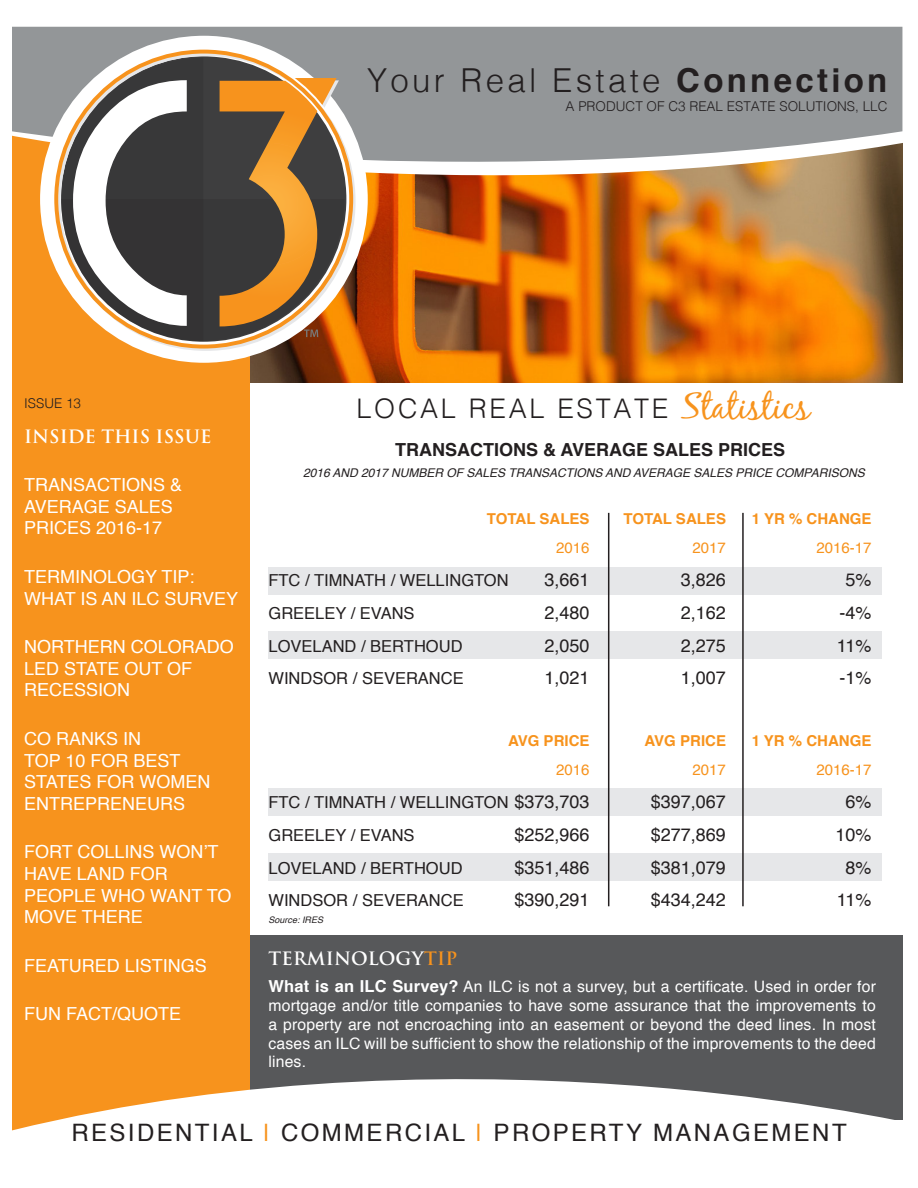
<style>
.page{position:relative;width:918px;height:1188px;background:#fff}
.page>*{position:absolute;margin:0;border:0;box-sizing:border-box;transform-origin:0 0}
.t1{font:300 33px "Helvetica";letter-spacing:.1em;color:#231f20}
.t2{font:300 27px "Helvetica";letter-spacing:.1em;color:#231f20}
.t3{font:24px "Helvetica";letter-spacing:.1em;color:#231f20}
.t4{font:18px/21.6px "Helvetica";color:#fff}
.t5{font:18px "Helvetica";color:#231f20}
.t6{font:700 18px "Helvetica";color:#231f20}
.t7{font:700 18px "Trajan Pro";color:#fff}
.t8{font:16.5px "Helvetica";color:#231f20}
.t9{font:15.75px/18.9px "Helvetica";letter-spacing:.01em;color:#fff;text-align:justify}
.t10{font:700 15px "Helvetica";color:#f7931d}
.t11{font:15px "Helvetica";color:#f7931d}
.t12{font:300 13.5px "Helvetica";color:#231f20}
.t13{font:italic 12px "Helvetica";color:#231f20}
.t14{font:italic 9px "Helvetica";color:#231f20}
.s1{font-weight:700}
.s2{font-family:"Black Jack";font-weight:400;font-size:36px;color:#f7931d}
.s3{font-size:18px}
.s4{color:#f7931d}
.s5{font-weight:700;font-size:16.5px}
</style>
<div class="page">
<div style="left:268px;top:567px;width:614px;height:27px;background:#e6e7e9"></div>
<div style="left:268px;top:788px;width:614px;height:27px;background:#e6e7e9"></div>
<div style="left:268px;top:632px;width:614px;height:27px;background:#e6e7e9"></div>
<div style="left:268px;top:853px;width:614px;height:27px;background:#e6e7e9"></div>
<div style="left:12px;top:935px;width:891px;height:185px;background:#57585a"></div>
<img style="left:249px;top:225px;width:653px;height:157px">
<div style="left:12px;top:117px;width:237px;height:1031px;background:#f7931d"></div>
<svg style="left:12px;top:26px;width:891px;height:199px;background:#ba7234"></svg>
<svg style="left:12px;top:27px;width:890px;height:173px;background:#a2988c"></svg>
<div style="left:40px;top:36px;width:328px;height:327px;border:32px solid #fff;border-radius:50%"></div>
<svg style="left:61px;top:58px;width:284px;height:283px;background:#8f7b64"></svg>
<svg style="left:12px;top:1015px;width:882px;height:133px"></svg>
<hr style="left:608px;top:513px;width:1px;height:393px;background:#231f20">
<hr style="left:742px;top:513px;width:2px;height:393px;background:#231f20">
<p class="t1" style="left:367px;top:52px;width:522px">Your Real Estate <span class="s1">Connection</span></p>
<p class="t12" style="left:566px;top:95px;width:323px">A PRODUCT OF C3 REAL ESTATE SOLUTIONS, LLC</p>
<p class="t12" style="left:24px;top:392px;width:59px">ISSUE 13</p>
<p class="t7" style="left:24px;top:425px;width:189px">INSIDE THIS ISSUE</p>
<p class="t4" style="left:24px;top:475px;width:160px">TRANSACTIONS &amp;<br>AVERAGE SALES<br>PRICES 2016-17</p>
<p class="t4" style="left:24px;top:566px;width:216px">TERMINOLOGY TIP:<br>WHAT IS AN ILC SURVEY</p>
<p class="t4" style="left:24px;top:637px;width:211px">NORTHERN COLORADO<br>LED STATE OUT OF<br>RECESSION</p>
<p class="t4" style="left:24px;top:728px;width:188px">CO RANKS IN<br>TOP 10 FOR BEST<br>STATES FOR WOMEN<br>ENTREPRENEURS</p>
<p class="t4" style="left:24px;top:842px;width:209px">FORT COLLINS WON’T<br>HAVE LAND FOR<br>PEOPLE WHO WANT TO<br>MOVE THERE</p>
<p class="t4" style="left:24px;top:955px;width:184px">FEATURED LISTINGS</p>
<p class="t4" style="left:24px;top:1004px;width:159px">FUN FACT/QUOTE</p>
<p class="t2" style="left:357px;top:385px;width:455px">LOCAL REAL ESTATE <span class="s2">Statistics</span></p>
<p class="t6" style="left:395px;top:435px;width:392px">TRANSACTIONS &amp; AVERAGE SALES PRICES</p>
<p class="t13" style="left:303px;top:464px;width:563px">2016 AND 2017 NUMBER OF SALES TRANSACTIONS AND AVERAGE SALES PRICE COMPARISONS</p>
<p class="t10" style="left:487px;top:507px;width:104px">TOTAL SALES</p>
<p class="t10" style="left:623px;top:507px;width:104px">TOTAL SALES</p>
<p class="t10" style="left:752px;top:507px;width:121px">1 YR % CHANGE</p>
<p class="t11" style="left:556px;top:536px;width:35px">2016</p>
<p class="t11" style="left:693px;top:536px;width:35px">2017</p>
<p class="t11" style="left:816px;top:536px;width:57px">2016-17</p>
<p class="t8" style="left:268px;top:568px;width:242px">FTC / TIMNATH / WELLINGTON</p>
<p class="t5" style="left:544px;top:566px;width:47px">3,661</p>
<p class="t5" style="left:681px;top:566px;width:47px">3,826</p>
<p class="t5" style="left:845px;top:566px;width:28px">5%</p>
<p class="t8" style="left:268px;top:600px;width:148px">GREELEY / EVANS</p>
<p class="t5" style="left:544px;top:599px;width:47px">2,480</p>
<p class="t5" style="left:681px;top:599px;width:47px">2,162</p>
<p class="t5" style="left:839px;top:599px;width:34px">-4%</p>
<p class="t8" style="left:268px;top:633px;width:196px">LOVELAND / BERTHOUD</p>
<p class="t5" style="left:544px;top:631px;width:47px">2,050</p>
<p class="t5" style="left:681px;top:631px;width:47px">2,275</p>
<p class="t5" style="left:837px;top:631px;width:36px">11%</p>
<p class="t8" style="left:268px;top:666px;width:197px">WINDSOR / SEVERANCE</p>
<p class="t5" style="left:544px;top:664px;width:47px">1,021</p>
<p class="t5" style="left:681px;top:664px;width:47px">1,007</p>
<p class="t5" style="left:839px;top:664px;width:34px">-1%</p>
<p class="t10" style="left:508px;top:729px;width:83px">AVG PRICE</p>
<p class="t10" style="left:645px;top:729px;width:83px">AVG PRICE</p>
<p class="t10" style="left:752px;top:729px;width:121px">1 YR % CHANGE</p>
<p class="t11" style="left:556px;top:758px;width:35px">2016</p>
<p class="t11" style="left:693px;top:758px;width:35px">2017</p>
<p class="t11" style="left:816px;top:758px;width:57px">2016-17</p>
<p class="t8" style="left:268px;top:790px;width:322px">FTC / TIMNATH / WELLINGTON <span class="s3">$373,703</span></p>
<p class="t5" style="left:651px;top:788px;width:77px">$397,067</p>
<p class="t5" style="left:845px;top:788px;width:28px">6%</p>
<p class="t8" style="left:268px;top:822px;width:148px">GREELEY / EVANS</p>
<p class="t5" style="left:514px;top:821px;width:77px">$252,966</p>
<p class="t5" style="left:651px;top:821px;width:77px">$277,869</p>
<p class="t5" style="left:835px;top:821px;width:38px">10%</p>
<p class="t8" style="left:268px;top:855px;width:196px">LOVELAND / BERTHOUD</p>
<p class="t5" style="left:514px;top:853px;width:77px">$351,486</p>
<p class="t5" style="left:651px;top:853px;width:77px">$381,079</p>
<p class="t5" style="left:845px;top:853px;width:28px">8%</p>
<p class="t8" style="left:268px;top:888px;width:197px">WINDSOR / SEVERANCE</p>
<p class="t5" style="left:514px;top:886px;width:77px">$390,291</p>
<p class="t5" style="left:651px;top:886px;width:77px">$434,242</p>
<p class="t5" style="left:837px;top:886px;width:36px">11%</p>
<p class="t14" style="left:268px;top:912px;width:56px">Source: IRES</p>
<p class="t7" style="left:268px;top:948px;width:190px">TERMINOLOGY<span class="s4">TIP</span></p>
<p class="t9" style="left:268px;top:977px;width:609px"><span class="s5">What is an ILC Survey?</span> An ILC is not a survey, but a certificate. Used in order for mortgage and/or title companies to have some assurance that the improvements to a property are not encroaching into an easement or beyond the deed lines. In most cases an ILC will be sufficient to show the relationship of the improvements to the deed lines.</p>
<p class="t3" style="left:71px;top:1114px;width:777px">RESIDENTIAL <span class="s4">|</span> COMMERCIAL <span class="s4">|</span> PROPERTY MANAGEMENT</p>
</div>
